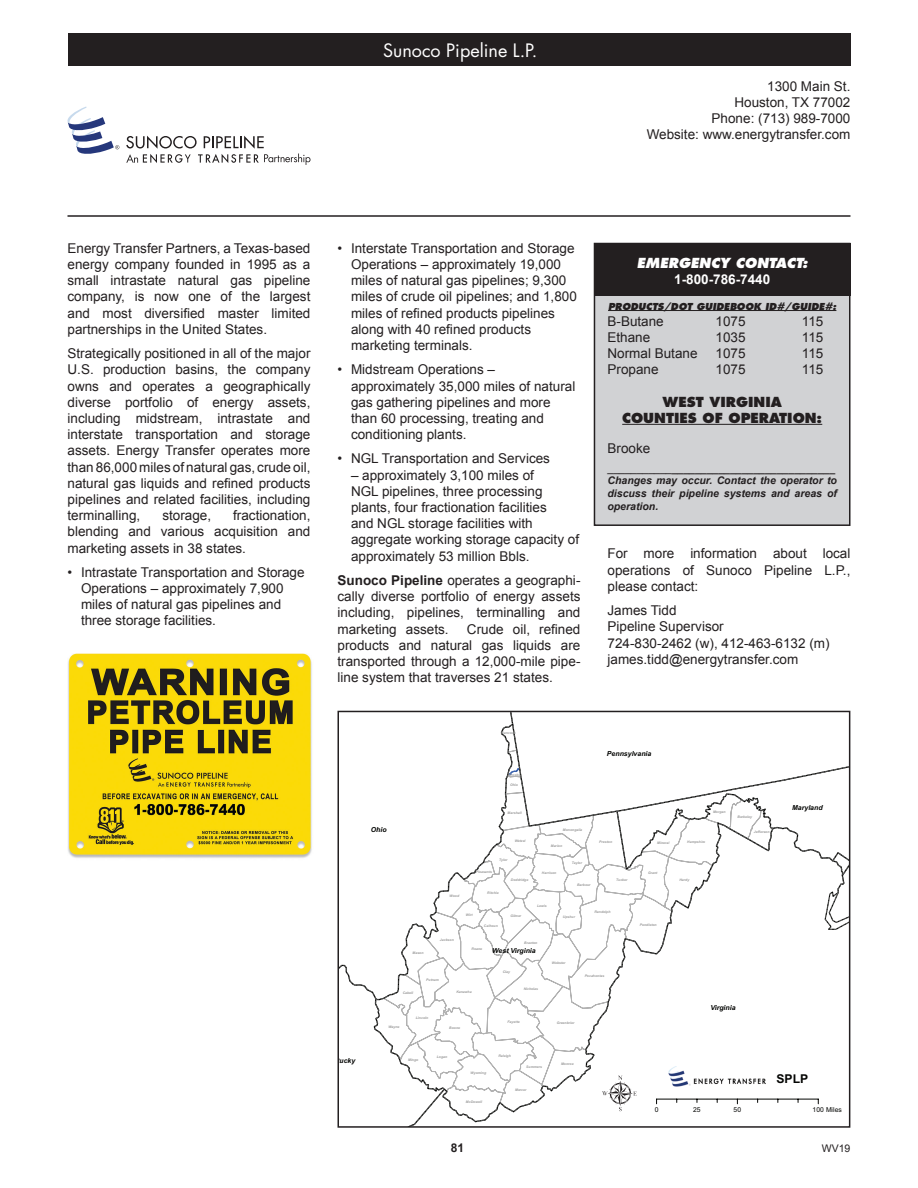
<style>
.page{position:relative;width:918px;height:1188px;background:#fff}
.page>*{position:absolute;margin:0;border:0;box-sizing:border-box;transform-origin:0 0}
.t1{font:18px "Futura";color:#fff}
.t2{font:13.5px/16.2px "Arial";color:#231f20;text-align:justify}
.t3{font:800 13.5px "Futura";color:#231f20}
.t4{font:italic 800 13.5px "Futura";color:#fff}
.t5{font:700 13.5px "Arial";color:#fff}
.t6{font:700 12.15px "Arial";color:#040503}
.t7{font:700 12px "Arial";color:#231f20}
.t8{font:italic 700 10.5px/12.6px "Arial";color:#231f20;text-align:justify}
.t9{font:10.5px "Arial";color:#231f20}
.t10{font:italic 800 9.3px "Futura";color:#231f20}
.t11{font:italic 700 6.9px "Arial";color:#040503}
.t12{font:6.75px "Arial";color:#040503}
.t13{font:italic 700 3.45px "Arial";color:#9c9c9c}
.s1{font-weight:700}
.s2{font-weight:400;font-style:normal}
</style>
<div class="page">
<hr style="left:68px;top:215px;width:782px;height:2px;background:#231f20">
<div style="left:68px;top:34px;width:783px;height:32px;background:#231f20"></div>
<div style="left:594px;top:244px;width:256px;height:281px;background:#d1d2d4"></div>
<div style="left:594px;top:243px;width:256px;height:283px;border:2px solid #231f20"></div>
<div style="left:594px;top:243px;width:256px;height:52px;background:#231f20"></div>
<hr style="left:608px;top:310px;width:228px;height:1px;background:#231f20">
<hr style="left:622px;top:424px;width:200px;height:1px;background:#231f20">
<svg style="left:68px;top:106px;width:51px;height:48px"></svg>
<svg style="left:126px;top:136px;width:184px;height:29px"></svg>
<img style="left:68px;top:653px;width:244px;height:205px">
<svg style="left:341px;top:714px;width:506px;height:411px"></svg>
<div style="left:338px;top:711px;width:512px;height:417px;border:2px solid #231f20"></div>
<p class="t1" style="left:383px;top:39px;width:156px">Sunoco Pipeline L.P.</p>
<p class="t2" style="left:767px;top:78px;width:85px">1300 Main St.</p>
<p class="t2" style="left:734px;top:94px;width:118px">Houston, TX 77002</p>
<p class="t2" style="left:712px;top:111px;width:140px">Phone: (713) 989-7000</p>
<p class="t2" style="left:647px;top:127px;width:205px">Website: www.energytransfer.com</p>
<p class="t2" style="left:68px;top:240px;width:244px">Energy Transfer Partners, a Texas-based energy company founded in 1995 as a small intrastate natural gas pipeline company, is now one of the largest and most diversified master limited partnerships in the United States.</p>
<p class="t2" style="left:68px;top:345px;width:244px">Strategically positioned in all of the major U.S. production basins, the company owns and operates a geographically diverse portfolio of energy assets, including midstream, intrastate and interstate transportation and storage assets. Energy Transfer operates more than 86,000 miles of natural gas, crude oil, natural gas liquids and refined products pipelines and related facilities, including terminalling,</p>
<p class="t2" style="left:68px;top:507px;width:244px;text-indent:166px">fractionation, blending and various acquisition and marketing assets in 38 states.</p>
<p class="t2" style="left:81px;top:564px;width:225px;text-align:left;text-indent:-14px">• Intrastate Transportation and Storage Operations – approximately 7,900 miles of natural gas pipelines and three storage facilities.</p>
<p class="t2" style="left:162px;top:507px;width:50px">storage,</p>
<p class="t2" style="left:351px;top:240px;width:227px;text-align:left;text-indent:-14px">• Interstate Transportation and Storage Operations – approximately 19,000 miles of natural gas pipelines; 9,300 miles of crude oil pipelines; and 1,800 miles of refined products pipelines along with 40 refined products marketing terminals.</p>
<p class="t2" style="left:351px;top:362px;width:226px;text-align:left;text-indent:-14px">• Midstream Operations – approximately 35,000 miles of natural gas gathering pipelines and more than 60 processing, treating and conditioning plants.</p>
<p class="t2" style="left:338px;top:451px;width:214px">• NGL Transportation and Services</p>
<p class="t2" style="left:351px;top:467px;width:230px;text-align:left">– approximately 3,100 miles of<br>NGL pipelines, three processing plants, four fractionation facilities<br>and NGL storage facilities with aggregate working storage capacity of approximately 53 million Bbls.</p>
<p class="t2" style="left:338px;top:572px;width:245px"><span class="s1">Sunoco Pipeline</span> operates a geographi&shy;cally diverse portfolio of energy assets including, pipelines, terminalling and marketing assets.</p>
<p class="t2" style="left:338px;top:621px;width:244px;text-indent:129px">Crude oil, refined products and natural gas liquids are transported through a 12,000-mile pipe&shy;line system that traverses 21 states.</p>
<p class="t4" style="left:637px;top:254px;width:172px">EMERGENCY CONTACT:</p>
<p class="t5" style="left:674px;top:270px;width:98px">1-800-786-7440</p>
<p class="t10" style="left:608px;top:300px;width:230px">PRODUCTS/DOT GUIDEBOOK ID#/GUIDE#:</p>
<p class="t2" style="left:608px;top:313px;width:58px">B-Butane</p>
<p class="t2" style="left:716px;top:313px;width:32px">1075</p>
<p class="t2" style="left:802px;top:313px;width:23px">115</p>
<p class="t2" style="left:608px;top:329px;width:44px">Ethane</p>
<p class="t2" style="left:716px;top:329px;width:32px">1035</p>
<p class="t2" style="left:802px;top:329px;width:23px">115</p>
<p class="t2" style="left:608px;top:345px;width:92px">Normal Butane</p>
<p class="t2" style="left:716px;top:345px;width:32px">1075</p>
<p class="t2" style="left:802px;top:345px;width:23px">115</p>
<p class="t2" style="left:608px;top:362px;width:53px">Propane</p>
<p class="t2" style="left:716px;top:362px;width:32px">1075</p>
<p class="t2" style="left:802px;top:362px;width:23px">115</p>
<p class="t3" style="left:663px;top:393px;width:121px">WEST VIRGINIA</p>
<p class="t3" style="left:622px;top:409px;width:202px">COUNTIES OF OPERATION:</p>
<p class="t2" style="left:608px;top:440px;width:44px">Brooke</p>
<p class="t8" style="left:608px;top:462px;width:229px"><span class="s2">___________</span>____________________________</p>
<p class="t8" style="left:608px;top:475px;width:231px">Changes may occur. Contact the operator to discuss their pipeline systems and areas of operation.</p>
<p class="t2" style="left:608px;top:546px;width:245px">For more information about local operations of Sunoco Pipeline L.P., please contact:</p>
<p class="t2" style="left:608px;top:602px;width:71px">James Tidd</p>
<p class="t2" style="left:608px;top:619px;width:118px">Pipeline Supervisor</p>
<p class="t2" style="left:608px;top:635px;width:224px">724-830-2462 (w), 412-463-6132 (m)</p>
<p class="t2" style="left:608px;top:651px;width:192px">james.tidd@energytransfer.com</p>
<p class="t11" style="left:324px;top:1056px;width:33px">Kentucky</p>
<p class="t11" style="left:371px;top:825px;width:17px">Ohio</p>
<p class="t13" style="left:450px;top:894px;width:11px">Wood</p>
<p class="t13" style="left:501px;top:731px;width:16px">Hancock</p>
<p class="t13" style="left:508px;top:772px;width:13px">Brooke</p>
<p class="t13" style="left:510px;top:783px;width:9px">Ohio</p>
<p class="t13" style="left:508px;top:810px;width:16px">Marshall</p>
<p class="t13" style="left:515px;top:838px;width:12px">Wetzel</p>
<p class="t13" style="left:499px;top:857px;width:10px">Tyler</p>
<p class="t13" style="left:563px;top:827px;width:21px">Monongalia</p>
<p class="t13" style="left:551px;top:843px;width:13px">Marion</p>
<p class="t13" style="left:572px;top:860px;width:12px">Taylor</p>
<p class="t13" style="left:476px;top:870px;width:18px">Pleasants</p>
<p class="t13" style="left:542px;top:871px;width:16px">Harrison</p>
<p class="t13" style="left:511px;top:877px;width:19px">Doddridge</p>
<p class="t13" style="left:487px;top:890px;width:13px">Ritchie</p>
<p class="t13" style="left:537px;top:904px;width:11px">Lewis</p>
<p class="t13" style="left:577px;top:882px;width:15px">Barbour</p>
<p class="t11" style="left:607px;top:749px;width:46px">Pennsylvania</p>
<p class="t13" style="left:599px;top:840px;width:14px">Preston</p>
<p class="t13" style="left:657px;top:841px;width:14px">Mineral</p>
<p class="t13" style="left:648px;top:871px;width:11px">Grant</p>
<p class="t13" style="left:713px;top:809px;width:14px">Morgan</p>
<p class="t13" style="left:687px;top:840px;width:19px">Hampshire</p>
<p class="t13" style="left:616px;top:878px;width:13px">Tucker</p>
<p class="t13" style="left:679px;top:878px;width:11px">Hardy</p>
<p class="t13" style="left:413px;top:950px;width:13px">Mason</p>
<p class="t13" style="left:440px;top:938px;width:15px">Jackson</p>
<p class="t13" style="left:426px;top:977px;width:14px">Putnam</p>
<p class="t13" style="left:466px;top:912px;width:8px">Wirt</p>
<p class="t13" style="left:484px;top:923px;width:15px">Calhoun</p>
<p class="t13" style="left:510px;top:914px;width:12px">Gilmer</p>
<p class="t13" style="left:524px;top:940px;width:15px">Braxton</p>
<p class="t13" style="left:472px;top:947px;width:12px">Roane</p>
<p class="t11" style="left:492px;top:946px;width:45px">West Virginia</p>
<p class="t13" style="left:503px;top:969px;width:9px">Clay</p>
<p class="t13" style="left:403px;top:991px;width:12px">Cabell</p>
<p class="t13" style="left:456px;top:990px;width:17px">Kanawha</p>
<p class="t13" style="left:524px;top:987px;width:16px">Nicholas</p>
<p class="t13" style="left:563px;top:915px;width:14px">Upshur</p>
<p class="t13" style="left:594px;top:910px;width:18px">Randolph</p>
<p class="t13" style="left:552px;top:960px;width:15px">Webster</p>
<p class="t13" style="left:585px;top:973px;width:21px">Pocahontas</p>
<p class="t13" style="left:640px;top:922px;width:18px">Pendleton</p>
<p class="t13" style="left:738px;top:815px;width:16px">Berkeley</p>
<p class="t13" style="left:754px;top:829px;width:17px">Jefferson</p>
<p class="t11" style="left:710px;top:1003px;width:27px">Virginia</p>
<p class="t13" style="left:388px;top:1024px;width:13px">Wayne</p>
<p class="t13" style="left:416px;top:1016px;width:14px">Lincoln</p>
<p class="t13" style="left:449px;top:1025px;width:12px">Boone</p>
<p class="t13" style="left:508px;top:1019px;width:14px">Fayette</p>
<p class="t13" style="left:408px;top:1057px;width:12px">Mingo</p>
<p class="t13" style="left:437px;top:1054px;width:12px">Logan</p>
<p class="t13" style="left:498px;top:1054px;width:14px">Raleigh</p>
<p class="t13" style="left:526px;top:1064px;width:17px">Summers</p>
<p class="t13" style="left:557px;top:1021px;width:19px">Greenbrier</p>
<p class="t13" style="left:561px;top:1062px;width:14px">Monroe</p>
<p class="t11" style="left:792px;top:803px;width:32px">Maryland</p>
<p class="t13" style="left:471px;top:1070px;width:17px">Wyoming</p>
<p class="t13" style="left:466px;top:1100px;width:18px">McDowell</p>
<p class="t13" style="left:515px;top:1088px;width:13px">Mercer</p>
<p class="t6" style="left:776px;top:1071px;width:33px">SPLP</p>
<p class="t12" style="left:655px;top:1105px;width:5px">0</p>
<p class="t12" style="left:734px;top:1105px;width:9px">50</p>
<p class="t12" style="left:693px;top:1105px;width:9px">25</p>
<p class="t12" style="left:813px;top:1105px;width:31px">100 Miles</p>
<p class="t7" style="left:451px;top:1140px;width:15px">81</p>
<p class="t9" style="left:822px;top:1141px;width:30px">WV19</p>
</div>
